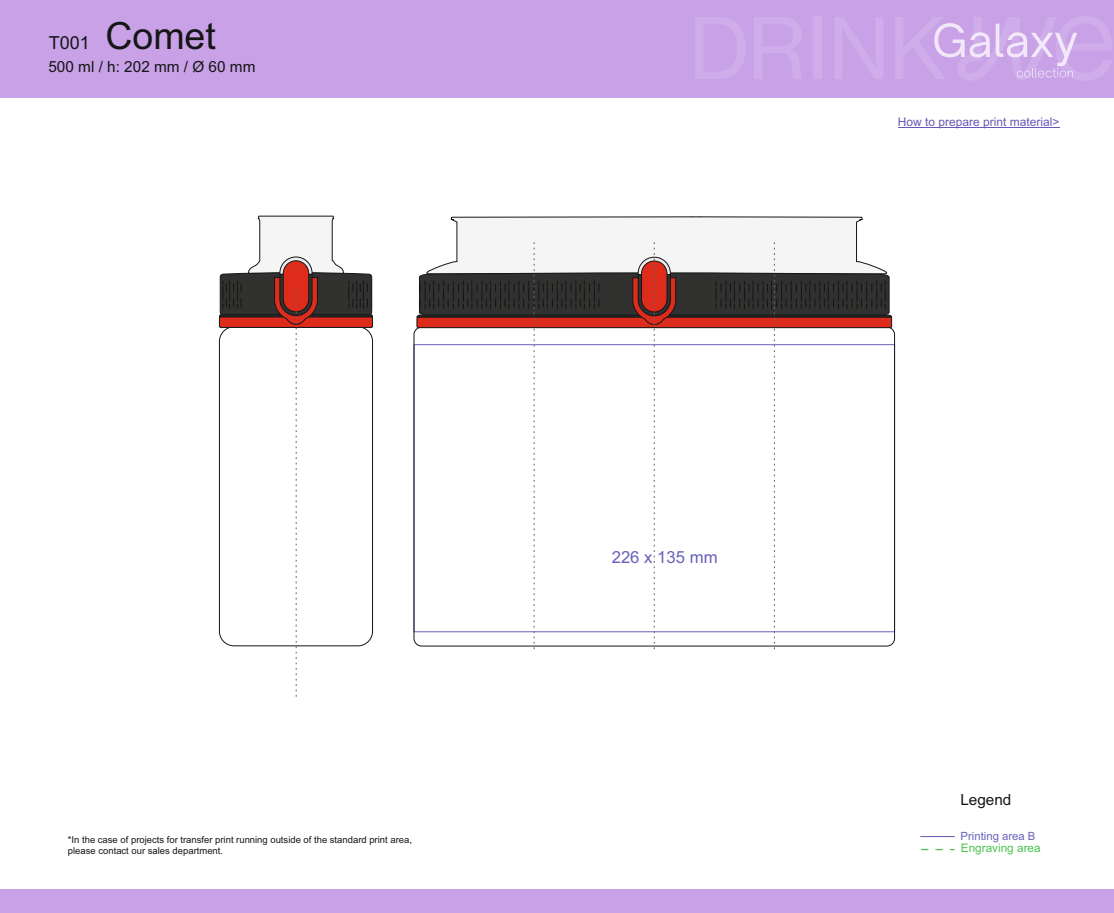
<style>
.page{position:relative;width:1114px;height:913px;background:#fff}
.page>*{position:absolute;margin:0;border:0;box-sizing:border-box;transform-origin:0 0}
.t1{font:37.5px "Arial";color:#151616}
.t2{font:16.73px "Arial";color:#6961ba}
.t3{font:15.3px "Arial";color:#151616}
.t4{font:12px "Arial";color:#6958b6}
.t5{font:11.77px "Arial";color:#4cc44f}
.t6{font:11.32px "Arial";color:#6961ba}
.t7{font:9.45px/10.6px "Arial";color:#151616}
.s1{font-size:18px}
</style>
<div class="page">
<div style="left:0;top:0;width:1113px;height:98px;background:#c8a1e6"></div>
<div style="left:0;top:889px;width:1114px;height:24px;background:#c8a1e6"></div>
<svg style="left:695px;top:17px;width:50px;height:62px"></svg>
<svg style="left:754px;top:17px;width:48px;height:62px"></svg>
<div style="left:813px;top:17px;width:9px;height:62px;background:#cfacea"></div>
<svg style="left:835px;top:17px;width:48px;height:62px"></svg>
<svg style="left:896px;top:16px;width:216px;height:64px"></svg>
<svg style="left:416px;top:216px;width:476px;height:433px"></svg>
<svg style="left:219px;top:216px;width:154px;height:481px"></svg>
<hr style="left:898px;top:128px;width:161px;height:1px;background:#6958b6">
<hr style="left:920px;top:836px;width:34px;height:1px;background:#6961ba">
<svg style="left:921px;top:849px;width:33px;height:1px"></svg>
<h1 class="t1" style="left:49px;top:22px;width:169px"><span class="s1">T001</span> Comet</h1>
<h3 class="t3" style="left:48px;top:61px;width:209px">500 ml / h: 202 mm / Ø 60 mm</h3>
<p class="t7" style="left:68px;top:835px;width:345px">*In the case of projects for transfer print running outside of the standard print area, please contact our sales department.</p>
<h2 class="t2" style="left:612px;top:551px;width:107px">226 x 135 mm</h2>
<p class="t4" style="left:898px;top:118px;width:163px">How to prepare print material&gt;</p>
<h3 class="t3" style="left:960px;top:794px;width:53px">Legend</h3>
<p class="t6" style="left:960px;top:831px;width:76px">Printing area B</p>
<p class="t5" style="left:961px;top:844px;width:81px">Engraving area</p>
</div>
